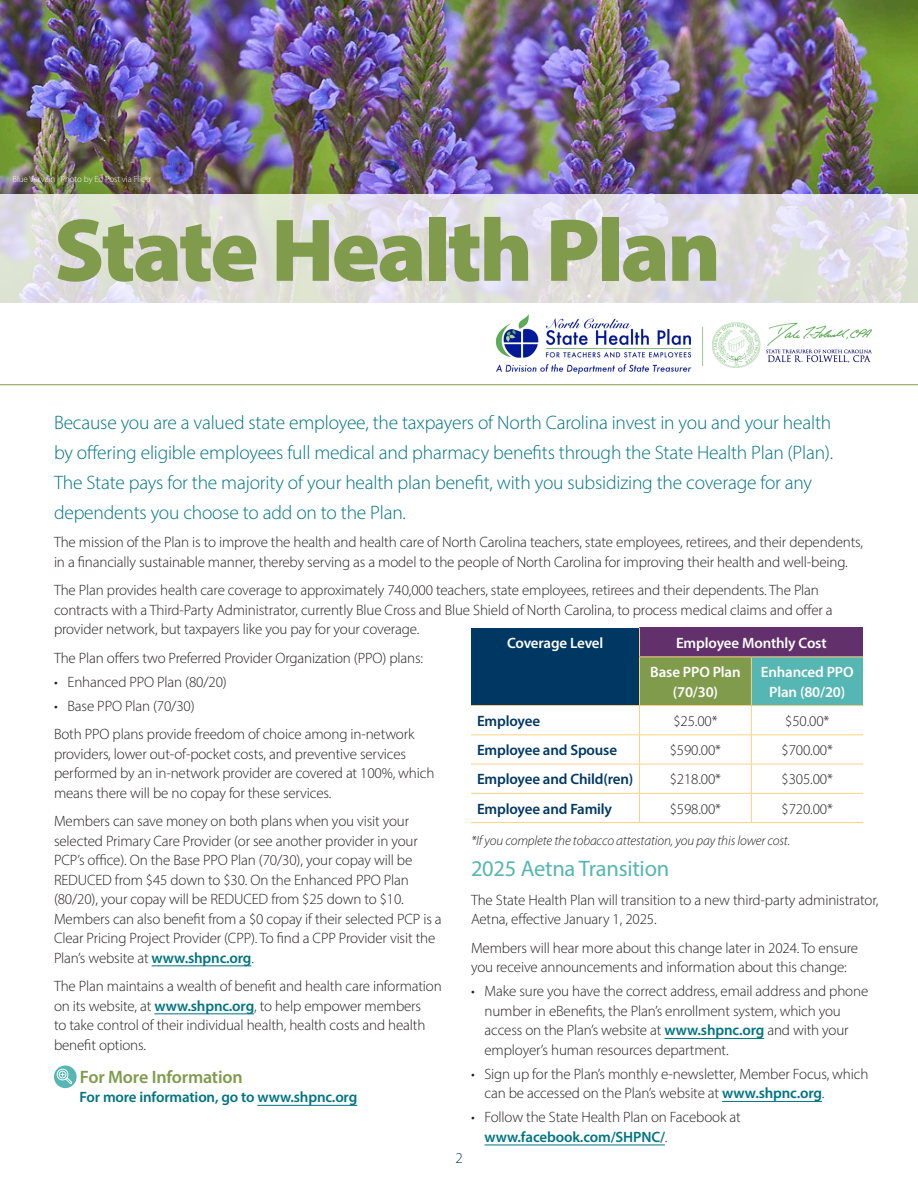
<style>
.page{position:relative;width:918px;height:1188px;background:#fff}
.page>*{position:absolute;margin:0;border:0;box-sizing:border-box;transform-origin:0 0}
.Heading_1{font:900 90px "Myriad Pro";letter-spacing:-.03em;color:#809b4c}
.Intro{font:22.5px "Myriad Pro";letter-spacing:-.01em;color:#57b6b1}
.Intro-2{font:300 19.5px/30px "Myriad Pro";letter-spacing:-.01em;color:#007481}
.More_Info{font:600 18px "Myriad Pro";letter-spacing:-.01em;color:#809b4c}
.t1{font:300 15px/19.5px "Myriad Pro";letter-spacing:-.01em;color:#231f20}
.Chart_Top_Row{font:600 15px/19.5px "Myriad Pro";letter-spacing:-.01em;color:#fff;text-align:center}
.t2{font:600 15px "Myriad Pro";letter-spacing:-.01em;color:#003864}
.Sidebar{font:600 15px "Myriad Pro";letter-spacing:-.01em;color:#007481}
.t3{font:300 15px "Myriad Pro";color:#003864}
.Asterisk{font:italic 300 13.5px "Myriad Pro";letter-spacing:-.01em;color:#231f20}
.t4{font:300 9px "Myriad Pro";letter-spacing:-.01em;color:#fff}
.s1{font-weight:600;color:#007481}
</style>
<div class="page">
<img style="left:0;top:0;width:918px;height:194px">
<img style="left:495px;top:315px;width:377px;height:59px">
<hr style="left:0;top:384px;width:918px;height:1px;background:#809b4c">
<svg style="left:0;top:194px;width:918px;height:109px;background:#e0dee1"></svg>
<hr style="left:152px;top:966px;width:99px;height:1px;background:#007481">
<hr style="left:154px;top:1014px;width:100px;height:1px;background:#007481">
<hr style="left:257px;top:1105px;width:100px;height:1px;background:#007481">
<div style="left:54px;top:1066px;width:23px;height:22px;background:#55b6b3;border-radius:50%"></div>
<svg style="left:55px;top:1067px;width:18px;height:18px"></svg>
<div style="left:471px;top:628px;width:169px;height:78px;background:#003864"></div>
<div style="left:640px;top:628px;width:223px;height:29px;background:#62306b"></div>
<div style="left:640px;top:657px;width:111px;height:49px;background:#809b4c"></div>
<div style="left:751px;top:657px;width:112px;height:49px;background:#55b6b3"></div>
<svg style="left:639px;top:628px;width:1px;height:28px"></svg>
<hr style="left:639px;top:656px;width:112px;height:1px;background:#f9d284">
<hr style="left:639px;top:657px;width:1px;height:48px;background:#f9d284">
<hr style="left:751px;top:656px;width:112px;height:1px;background:#f9d284">
<hr style="left:751px;top:657px;width:1px;height:48px;background:#f9d284">
<hr style="left:471px;top:705px;width:169px;height:1px;background:#f9d284">
<hr style="left:640px;top:705px;width:111px;height:1px;background:#f9d284">
<hr style="left:751px;top:705px;width:112px;height:1px;background:#f9d284">
<hr style="left:751px;top:734px;width:112px;height:1px;background:#f9d284">
<hr style="left:751px;top:764px;width:112px;height:1px;background:#f9d284">
<hr style="left:751px;top:793px;width:112px;height:1px;background:#f9d284">
<svg style="left:471px;top:706px;width:281px;height:116px"></svg>
<hr style="left:471px;top:822px;width:169px;height:1px;background:#f9d284">
<hr style="left:640px;top:822px;width:111px;height:1px;background:#f9d284">
<hr style="left:751px;top:822px;width:112px;height:1px;background:#f9d284">
<hr style="left:665px;top:1038px;width:99px;height:1px;background:#007481">
<hr style="left:722px;top:1101px;width:100px;height:1px;background:#007481">
<hr style="left:484px;top:1145px;width:181px;height:1px;background:#007481">
<p class="t4" style="left:13px;top:173px;width:140px">Blue Vervain | Photo by Ed Post via Flickr</p>
<p class="Heading_1" style="left:54px;top:190px;width:669px">State Health Plan</p>
<p class="Intro-2" style="left:54px;top:407px;width:781px">Because you are a valued state employee, the taxpayers of North Carolina invest in you and your health by offering eligible employees full medical and pharmacy benefits through the State Health Plan (Plan).<br>The State pays for the majority of your health plan benefit, with you subsidizing the coverage for any dependents you choose to add on to the Plan.</p>
<p class="t1" style="left:54px;top:532px;width:811px">The mission of the Plan is to improve the health and health care of North Carolina teachers, state employees, retirees, and their dependents, in a financially sustainable manner, thereby serving as a model to the people of North Carolina for improving their health and well-being.</p>
<p class="t1" style="left:54px;top:580px;width:780px">The Plan provides health care coverage to approximately 740,000 teachers, state employees, retirees and their dependents. The Plan contracts with a Third-Party Administrator, currently Blue Cross and Blue Shield of North Carolina, to process medical claims and offer a provider network, but taxpayers like you pay for your coverage.</p>
<p class="Chart_Top_Row" style="left:507px;top:633px;width:98px">Coverage Level</p>
<p class="Chart_Top_Row" style="left:676px;top:633px;width:152px">Employee Monthly Cost</p>
<p class="Chart_Top_Row" style="left:650px;top:662px;width:92px">Base PPO Plan (70/30)</p>
<p class="Chart_Top_Row" style="left:761px;top:662px;width:94px">Enhanced PPO<br>Plan (80/20)</p>
<p class="t2" style="left:477px;top:711px;width:65px">Employee</p>
<p class="t1" style="left:673px;top:711px;width:46px">$25.00*</p>
<p class="t1" style="left:785px;top:711px;width:46px">$50.00*</p>
<p class="t2" style="left:477px;top:741px;width:142px">Employee and Spouse</p>
<p class="t1" style="left:670px;top:740px;width:53px">$590.00*</p>
<p class="t1" style="left:782px;top:740px;width:53px">$700.00*</p>
<p class="t2" style="left:477px;top:770px;width:158px">Employee and Child(ren)</p>
<p class="t1" style="left:670px;top:769px;width:53px">$218.00*</p>
<p class="t1" style="left:782px;top:769px;width:53px">$305.00*</p>
<p class="t2" style="left:477px;top:799px;width:137px">Employee and Family</p>
<p class="t1" style="left:670px;top:799px;width:53px">$598.00*</p>
<p class="t1" style="left:782px;top:799px;width:53px">$720.00*</p>
<p class="Asterisk" style="left:471px;top:833px;width:321px">*If you complete the tobacco attestation, you pay this lower cost.</p>
<p class="t1" style="left:54px;top:648px;width:371px">The Plan offers two Preferred Provider Organization (PPO) plans:</p>
<p class="t1" style="left:54px;top:672px;width:174px">• Enhanced PPO Plan (80/20)</p>
<p class="t1" style="left:54px;top:696px;width:142px">• Base PPO Plan (70/30)</p>
<p class="t1" style="left:54px;top:724px;width:382px">Both PPO plans provide freedom of choice among in-network providers, lower out-of-pocket costs, and preventive services performed by an in-network provider are covered at 100%, which means there will be no copay for these services.</p>
<p class="t1" style="left:54px;top:811px;width:389px">Members can save money on both plans when you visit your selected Primary Care Provider (or see another provider in your PCP’s office). On the Base PPO Plan (70/30), your copay will be REDUCED from $45 down to $30. On the Enhanced PPO Plan (80/20), your copay will be REDUCED from $25 down to $10.<br>Members can also benefit from a $0 copay if their selected PCP is a Clear Pricing Project Provider (CPP). To find a CPP Provider visit the Plan’s website at <span class="s1">www.shpnc.org</span>.</p>
<p class="t1" style="left:54px;top:976px;width:389px">The Plan maintains a wealth of benefit and health care information on its website, at <span class="s1">www.shpnc.org</span>, to help empower members<br>to take control of their individual health, health costs and health benefit options.</p>
<p class="More_Info" style="left:80px;top:1065px;width:164px">For More Information</p>
<p class="Sidebar" style="left:80px;top:1088px;width:279px">For more information, go to www.shpnc.org</p>
<p class="Intro" style="left:471px;top:855px;width:200px">2025 Aetna Transition</p>
<p class="t1" style="left:471px;top:890px;width:409px">The State Health Plan will transition to a new third-party administrator,<br>Aetna, effective January 1, 2025.</p>
<p class="t1" style="left:471px;top:938px;width:389px">Members will hear more about this change later in 2024. To ensure you receive announcements and information about this change:</p>
<p class="t1" style="left:484px;top:982px;width:385px;text-indent:-14px">• Make sure you have the correct address, email address and phone number in eBenefits, the Plan’s enrollment system, which you access on the Plan’s website at <span class="s1">www.shpnc.org</span> and with your employer’s human resources department.</p>
<p class="t1" style="left:484px;top:1064px;width:385px;text-indent:-14px">• Sign up for the Plan’s monthly e-newsletter, Member Focus, which can be accessed on the Plan’s website at <span class="s1">www.shpnc.org</span>.</p>
<p class="t1" style="left:484px;top:1108px;width:258px;text-indent:-14px">• Follow the State Health Plan on Facebook at <span class="s1">www.facebook.com/SHPNC/</span>.</p>
<p class="t3" style="left:455px;top:1149px;width:9px">2</p>
</div>
